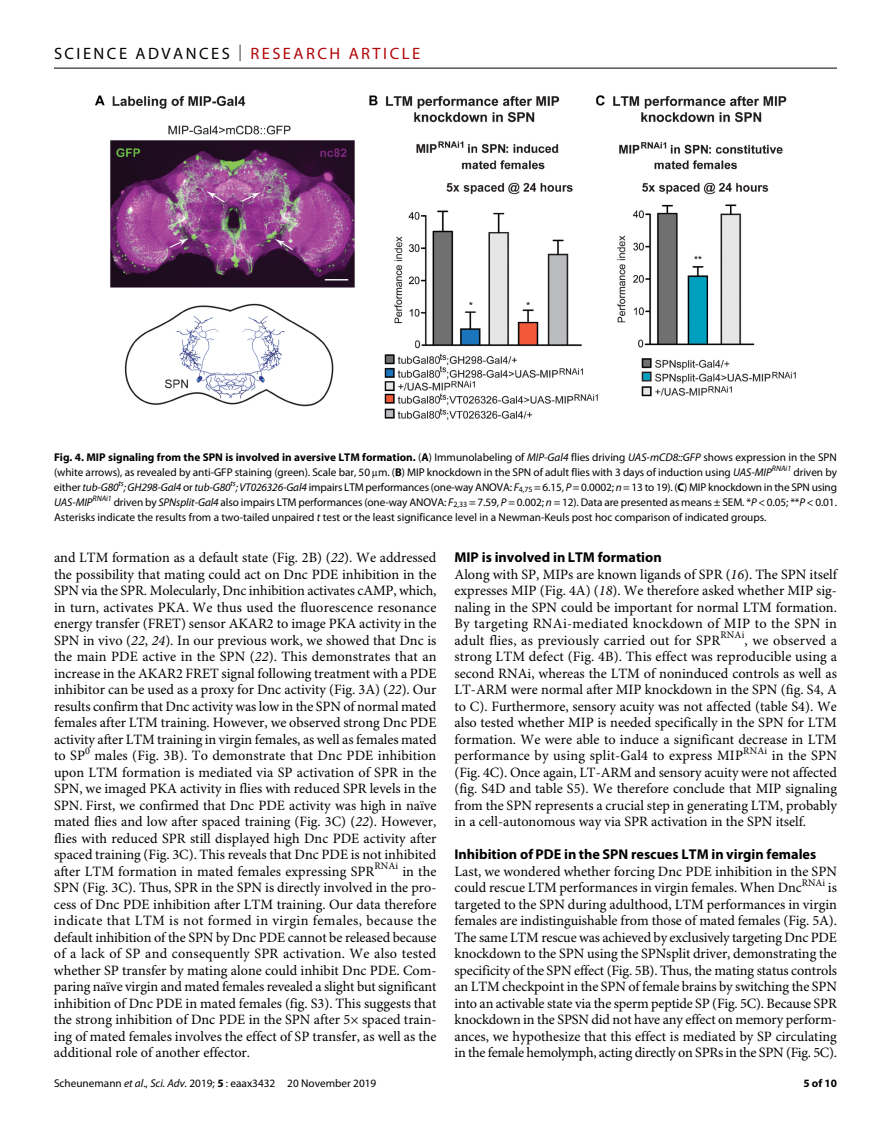
<style>
.page{position:relative;width:891px;height:1134px;background:#fff}
.page>*{position:absolute;margin:0;border:0;box-sizing:border-box;transform-origin:0 0}
.t1{font:16.5px "Myriad Pro";letter-spacing:.15em;color:#000}
.t2{font:14.25px/16.5px "Minion Pro";color:#000;text-align:justify}
.t3{font:700 14.25px "Myriad Pro";color:#000}
.t4{font:11.25px/15px "Myriad Pro";color:#000;text-align:justify}
.t5{font:700 11.25px "Myriad Pro";color:#000}
.s1{font-weight:300}
.s2{color:#b10508}
.s3{font-weight:700}
.s4{font-style:italic}
</style>
<div class="page">
<hr style="left:54px;top:68px;width:783px;height:1px;background:#000">
<img style="left:95px;top:95px;width:701px;height:325px">
<p class="t1" style="left:54px;top:40px;width:368px">SCIENCE ADVANCES <span class="s1">|</span> <span class="s2">RESEARCH ARTICLE</span></p>
<p class="t4" style="left:54px;top:450px;width:785px"><span class="s3">Fig. 4. MIP signaling from the SPN is involved in aversive LTM formation.</span> (<span class="s3">A</span>) Immunolabeling of <span class="s4">MIP-Gal4</span> flies driving <span class="s4">UAS-mCD8::GFP</span> shows expression in the SPN (white arrows), as revealed by anti-GFP staining (green). Scale bar, 50 m. (<span class="s3">B</span>) MIP knockdown in the SPN of adult flies with 3 days of induction using <span class="s4">UAS-MIP</span><sup>RNAi1</sup> driven by either <span class="s4">tub-G80</span><sup>ts</sup><span class="s4">; GH298-Gal4</span> or <span class="s4">tub-G80</span><sup>ts</sup><span class="s4">; VT026326-Gal4</span> impairs LTM performances (one-way ANOVA: <span class="s4">F</span><sub>4,75</sub> =6.15, <span class="s4">P</span>= 0.0002; <span class="s4">n</span> =13 to 19). (<span class="s3">C</span>) MIP knockdown in the SPN using <span class="s4">UAS-MIP</span><sup>RNAi1</sup> driven by <span class="s4">SPNsplit-Gal4</span> also impairs LTM performances (one-way ANOVA: <span class="s4">F</span><sub>2,33</sub> = 7.59, <span class="s4">P</span> = 0.002; <span class="s4">n</span> = 12). Data are presented as means ± SEM. *<span class="s4">P</span> &lt; 0.05; **<span class="s4">P</span> &lt; 0.01.<br>Asterisks indicate the results from a two-tailed unpaired <span class="s4">t</span> test or the least significance level in a Newman-Keuls post hoc comparison of indicated groups.</p>
<p class="t2" style="left:54px;top:551px;width:384px">and LTM formation as a default state (Fig. 2B) (<span class="s4">22</span>). We addressed the possibility that mating could act on Dnc PDE inhibition in the SPN via the SPR. Molecularly, Dnc inhibition activates cAMP, which, in turn, activates PKA. We thus used the fluorescence resonance energy transfer (FRET) sensor AKAR2 to image PKA activity in the SPN in vivo (<span class="s4">22</span>, <span class="s4">24</span>). In our previous work, we showed that Dnc is the main PDE active in the SPN (<span class="s4">22</span>). This demonstrates that an increase in the AKAR2 FRET signal following treatment with a PDE inhibitor can be used as a proxy for Dnc activity (Fig. 3A) (<span class="s4">22</span>). Our results confirm that Dnc activity was low in the SPN of normal mated females after LTM training. However, we observed strong Dnc PDE activity after LTM training in virgin females, as well as females mated to SP<sup>0</sup> males (Fig. 3B). To demonstrate that Dnc PDE inhibition upon LTM formation is mediated via SP activation of SPR in the SPN, we imaged PKA activity in flies with reduced SPR levels in the SPN. First, we confirmed that Dnc PDE activity was high in naïve mated flies and low after spaced training (Fig. 3C) (<span class="s4">22</span>). However, flies with reduced SPR still displayed high Dnc PDE activity after spaced training (Fig. 3C). This reveals that Dnc PDE is not inhibited after LTM formation in mated females expressing SPR<sup>RNAi</sup> in the SPN (Fig. 3C). Thus, SPR in the SPN is directly involved in the pro&shy;cess of Dnc PDE inhibition after LTM training. Our data therefore indicate that LTM is not formed in virgin females, because the default inhibition of the SPN by Dnc PDE cannot be released because of a lack of SP and consequently SPR activation. We also tested whether SP transfer by mating alone could inhibit Dnc PDE. Com&shy;paring naïve virgin and mated females revealed a slight but significant inhibition of Dnc PDE in mated females (fig. S3). This suggests that the strong inhibition of Dnc PDE in the SPN after 5× spaced train&shy;ing of mated females involves the effect of SP transfer, as well as the additional role of another effector.</p>
<p class="t3" style="left:454px;top:546px;width:209px">MIP is involved in LTM formation</p>
<p class="t2" style="left:454px;top:567px;width:384px">Along with SP, MIPs are known ligands of SPR (<span class="s4">16</span>). The SPN itself expresses MIP (Fig. 4A) (<span class="s4">18</span>). We therefore asked whether MIP sig&shy;naling in the SPN could be important for normal LTM formation.<br>By targeting RNAi-mediated knockdown of MIP to the SPN in adult flies, as previously carried out for SPR<sup>RNAi</sup>, we observed a strong LTM defect (Fig. 4B). This effect was reproducible using a second RNAi, whereas the LTM of noninduced controls as well as LT-ARM were normal after MIP knockdown in the SPN (fig. S4, A to C). Furthermore, sensory acuity was not affected (table S4). We also tested whether MIP is needed specifically in the SPN for LTM formation. We were able to induce a significant decrease in LTM performance by using split-Gal4 to express MIP<sup>RNAi</sup> in the SPN (Fig. 4C). Once again, LT-ARM and sensory acuity were not affected (fig. S4D and table S5). We therefore conclude that MIP signaling from the SPN represents a crucial step in generating LTM, probably in a cell-autonomous way via SPR activation in the SPN itself.</p>
<p class="t3" style="left:455px;top:843px;width:363px">Inhibition of PDE in the SPN rescues LTM in virgin females</p>
<p class="t2" style="left:455px;top:864px;width:384px">Last, we wondered whether forcing Dnc PDE inhibition in the SPN could rescue LTM performances in virgin females. When Dnc<sup>RNAi</sup> is targeted to the SPN during adulthood, LTM performances in virgin females are indistinguishable from those of mated females (Fig. 5A).<br>The same LTM rescue was achieved by exclusively targeting Dnc PDE knockdown to the SPN using the SPNsplit driver, demonstrating the specificity of the SPN effect (Fig. 5B). Thus, the mating status controls an LTM checkpoint in the SPN of female brains by switching the SPN into an activable state via the sperm peptide SP (Fig. 5C). Because SPR knockdown in the SPSN did not have any effect on memory perform&shy;ances, we hypothesize that this effect is mediated by SP circulating in the female hemolymph, acting directly on SPRs in the SPN (Fig. 5C).</p>
<p class="t4" style="left:54px;top:1076px;width:324px">Scheunemann <span class="s4">et al</span>., <span class="s4">Sci. Adv.</span> 2019; <span class="s3">5</span> : eaax3432 20 November 2019</p>
<p class="t5" style="left:803px;top:1074px;width:35px">5 of 10</p>
</div>
